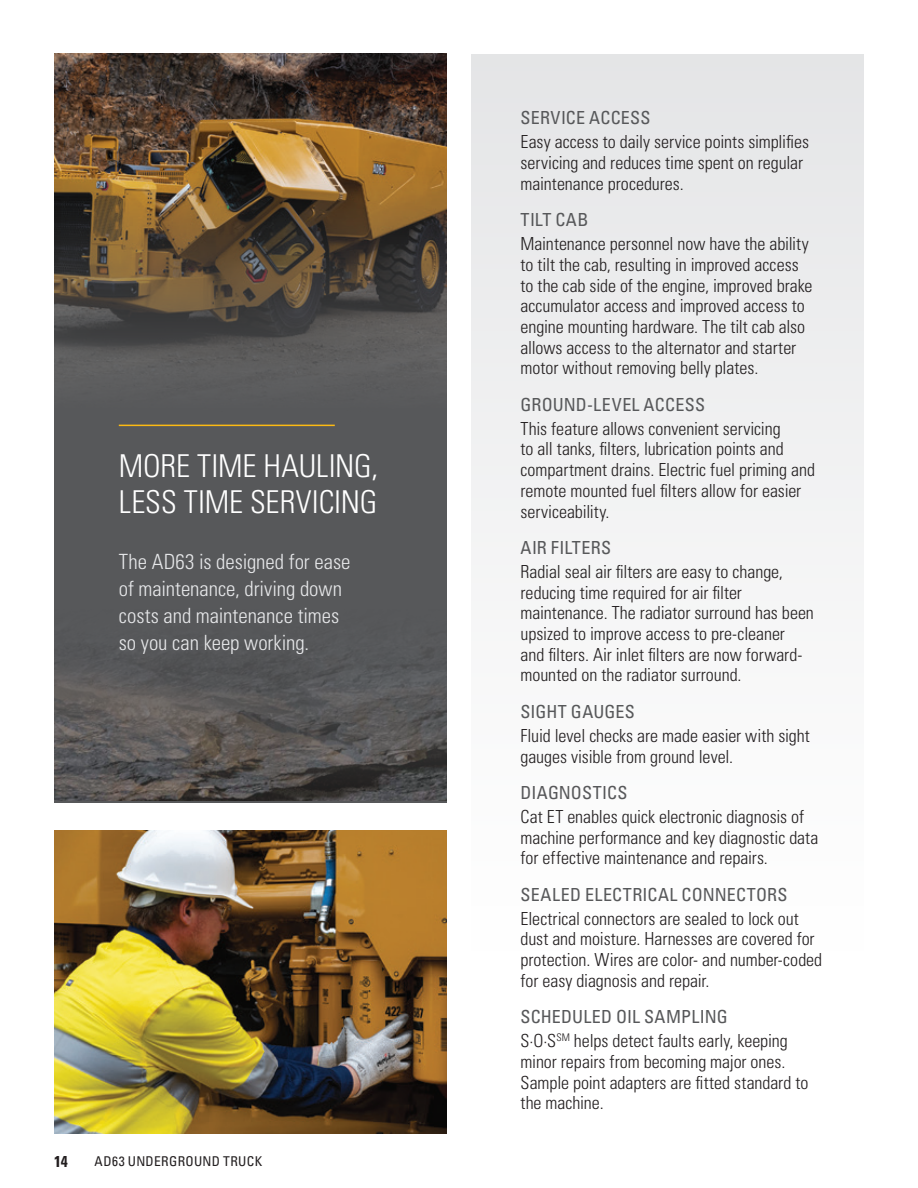
<style>
.page{position:relative;width:918px;height:1188px;background:#fff}
.page>*{position:absolute;margin:0;border:0;box-sizing:border-box;transform-origin:0 0}
.Copy{font:300 condensed 31.5px/36.3px "Univers LT Std";letter-spacing:-.005em;color:#fff}
.Copy-2{font:300 condensed 21px/27px "Univers LT Std";color:#e6e7e9}
.Copy-3{font:300 condensed 18px/20.7px "Univers LT Std";color:#231f20}
.Copy-4{font:condensed 18px "Univers LT Std";letter-spacing:.015em;color:#57585a}
.t1{font:700 condensed 15.75px "Univers LT Std";color:#231f20}
.t2{font:condensed 13.5px "Univers LT Std";letter-spacing:.03em;color:#231f20}
</style>
<div class="page">
<div style="left:54px;top:53px;width:392px;height:750px;background:#57585a"></div>
<img style="left:54px;top:660px;width:392px;height:141px">
<div style="left:472px;top:54px;width:392px;height:896px;background:linear-gradient(to right,#f2f2f3,#f2f2f3)"></div>
<img style="left:54px;top:53px;width:392px;height:324px">
<img style="left:54px;top:830px;width:392px;height:304px">
<hr style="left:119px;top:425px;width:216px;height:1px;background:#fcba13">
<p class="Copy" style="left:119px;top:448px;width:261px">MORE TIME HAULING,<br>LESS TIME SERVICING</p>
<p class="Copy-2" style="left:119px;top:548px;width:233px">The AD63 is designed for ease of maintenance, driving down costs and maintenance times so you can keep working.</p>
<p class="t1" style="left:54px;top:1151px;width:15px">14</p>
<p class="t2" style="left:94px;top:1153px;width:169px">AD63 UNDERGROUND TRUCK</p>
<p class="Copy-4" style="left:521px;top:107px;width:132px">SERVICE ACCESS</p>
<p class="Copy-3" style="left:521px;top:132px;width:290px">Easy access to daily service points simplifies servicing and reduces time spent on regular maintenance procedures.</p>
<p class="Copy-4" style="left:521px;top:208px;width:69px">TILT CAB</p>
<p class="Copy-3" style="left:521px;top:233px;width:294px">Maintenance personnel now have the ability to tilt the cab, resulting in improved access to the cab side of the engine, improved brake accumulator access and improved access to engine mounting hardware. The tilt cab also allows access to the alternator and starter motor without removing belly plates.</p>
<p class="Copy-4" style="left:521px;top:393px;width:186px">GROUND-LEVEL ACCESS</p>
<p class="Copy-3" style="left:521px;top:418px;width:296px">This feature allows convenient servicing<br>to all tanks, filters, lubrication points and compartment drains. Electric fuel priming and remote mounted fuel filters allow for easier serviceability.</p>
<p class="Copy-4" style="left:521px;top:536px;width:92px">AIR FILTERS</p>
<p class="Copy-3" style="left:521px;top:561px;width:295px">Radial seal air filters are easy to change, reducing time required for air filter maintenance. The radiator surround has been upsized to improve access to pre-cleaner<br>and filters. Air inlet filters are now forward&shy;mounted on the radiator surround.</p>
<p class="Copy-4" style="left:521px;top:700px;width:116px">SIGHT GAUGES</p>
<p class="Copy-3" style="left:521px;top:725px;width:291px">Fluid level checks are made easier with sight gauges visible from ground level.</p>
<p class="Copy-4" style="left:521px;top:781px;width:108px">DIAGNOSTICS</p>
<p class="Copy-3" style="left:521px;top:806px;width:299px">Cat ET enables quick electronic diagnosis of machine performance and key diagnostic data for effective maintenance and repairs.</p>
<p class="Copy-4" style="left:521px;top:883px;width:268px">SEALED ELECTRICAL CONNECTORS</p>
<p class="Copy-3" style="left:521px;top:908px;width:303px">Electrical connectors are sealed to lock out dust and moisture. Harnesses are covered for protection. Wires are color- and number-coded for easy diagnosis and repair.</p>
<p class="Copy-4" style="left:521px;top:1005px;width:209px">SCHEDULED OIL SAMPLING</p>
<p class="Copy-3" style="left:521px;top:1031px;width:289px">S·O·S<sup>SM</sup> helps detect faults early, keeping minor repairs from becoming major ones.<br>Sample point adapters are fitted standard to the machine.</p>
</div>
